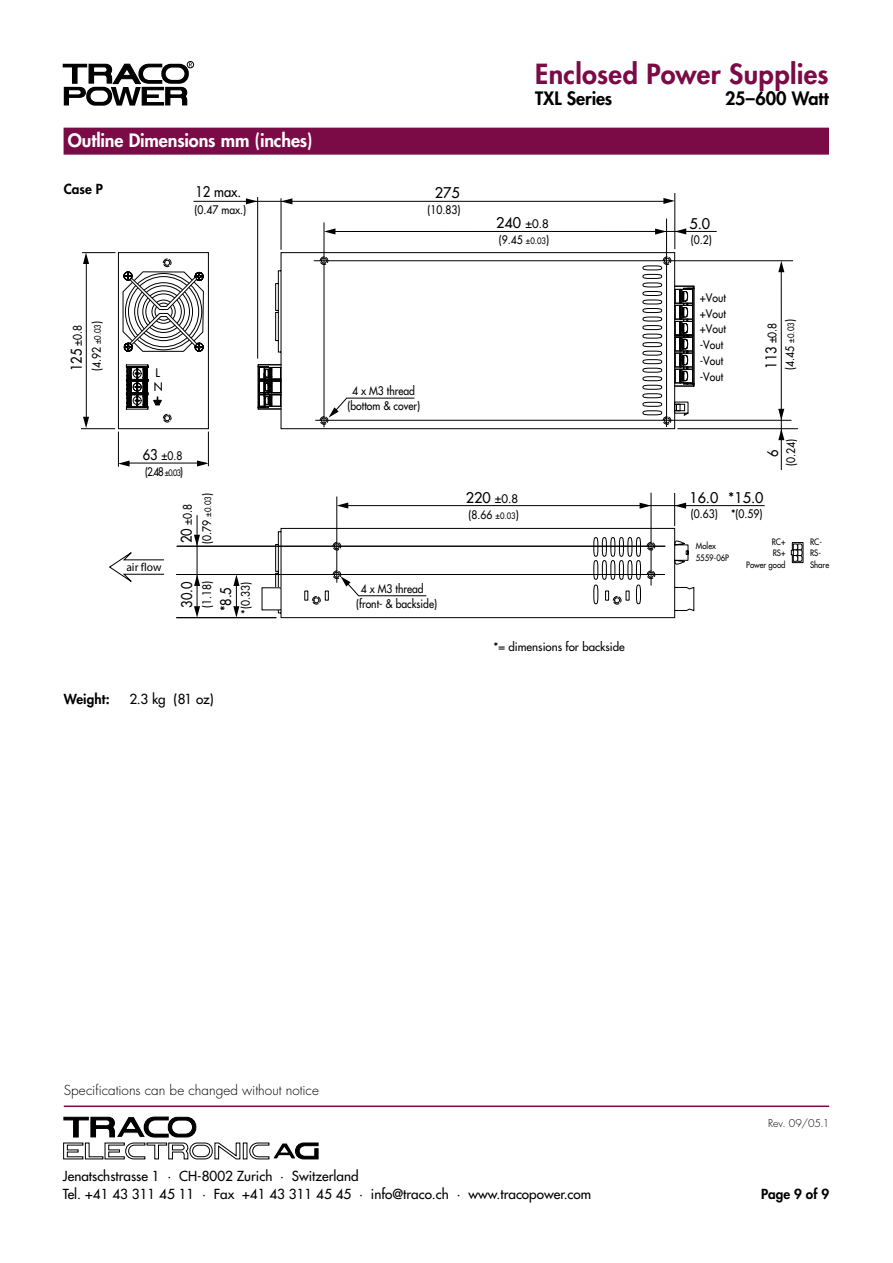
<style>
.page{position:relative;width:893px;height:1263px;background:#fff}
.page>*{position:absolute;margin:0;border:0;box-sizing:border-box;transform-origin:0 0}
.t1{font:800 27px "Futura";letter-spacing:.01em;color:#7b0b46}
.Liste_Titel_Heavy{font:800 18px "Futura";letter-spacing:-.005em;color:#fff}
.t2{font:800 18px "Futura";letter-spacing:-.005em;color:#000}
.t3{font:14.4px "Futura";color:#000;scale:.9 1}
.t4{font:14.4px "Futura";color:#000}
.Text_Heavy{font:13.5px/18px "Futura";color:#000}
.t5{font:300 13.5px "Futura";color:#000}
.Text_Heavy-2{font:800 13.5px "Futura";letter-spacing:.005em;color:#000}
.t6{font:11.55px/15.9px "Futura";color:#000;scale:.9 1}
.t7{font:11.55px/15.9px "Futura";color:#000}
.t8{font:11.55px "Myriad";color:#000}
.t9{font:300 10.5px "Futura";color:#000}
.t10{font:8.7px/11.6px "Futura";color:#000;scale:.9 1}
.s1{font-size:14.4px}
.s2{font-size:8.7px}
</style>
<div class="page">
<div style="left:187px;top:61px;width:7px;height:7px;border:1px solid #000;border-radius:50%"></div>
<svg style="left:63px;top:63px;width:129px;height:43px"></svg>
<hr style="left:64px;top:1105px;width:765px;height:2px;background:#7b0b46">
<div style="left:64px;top:128px;width:765px;height:27px;background:#7b0b46"></div>
<svg style="left:63px;top:1116px;width:256px;height:44px"></svg>
<hr style="left:86px;top:258px;width:1px;height:163px;background:#000">
<hr style="left:82px;top:252px;width:34px;height:1px;background:#000">
<hr style="left:81px;top:428px;width:34px;height:1px;background:#000">
<svg style="left:83px;top:253px;width:6px;height:11px"></svg>
<svg style="left:83px;top:417px;width:6px;height:11px"></svg>
<hr style="left:281px;top:198px;width:1px;height:52px;background:#000">
<svg style="left:246px;top:198px;width:11px;height:6px"></svg>
<hr style="left:194px;top:201px;width:473px;height:1px;background:#000">
<svg style="left:663px;top:198px;width:12px;height:6px"></svg>
<svg style="left:281px;top:198px;width:11px;height:6px"></svg>
<hr style="left:257px;top:197px;width:1px;height:162px;background:#000">
<hr style="left:344px;top:505px;width:421px;height:1px;background:#000">
<hr style="left:316px;top:420px;width:475px;height:1px;background:#000">
<hr style="left:314px;top:260px;width:479px;height:1px;background:#000">
<hr style="left:678px;top:428px;width:120px;height:1px;background:#000">
<svg style="left:778px;top:429px;width:6px;height:11px"></svg>
<svg style="left:778px;top:409px;width:6px;height:11px"></svg>
<hr style="left:781px;top:270px;width:1px;height:200px;background:#000">
<svg style="left:778px;top:261px;width:6px;height:11px"></svg>
<hr style="left:176px;top:617px;width:100px;height:1px;background:#000">
<svg style="left:194px;top:606px;width:6px;height:11px"></svg>
<hr style="left:197px;top:515px;width:1px;height:95px;background:#000">
<hr style="left:675px;top:193px;width:1px;height:56px;background:#000">
<hr style="left:324px;top:223px;width:1px;height:204px;background:#000">
<hr style="left:666px;top:219px;width:1px;height:208px;background:#000">
<svg style="left:655px;top:229px;width:12px;height:2px"></svg>
<svg style="left:675px;top:228px;width:11px;height:3px"></svg>
<svg style="left:324px;top:228px;width:11px;height:3px"></svg>
<svg style="left:109px;top:231px;width:608px;height:353px"></svg>
<svg style="left:233px;top:574px;width:6px;height:43px"></svg>
<svg style="left:642px;top:256px;width:53px;height:169px"></svg>
<svg style="left:275px;top:528px;width:529px;height:90px"></svg>
<p class="Liste_Titel_Heavy" style="left:68px;top:129px;width:246px">Outline Dimensions mm (inches)</p>
<p class="Text_Heavy-2" style="left:64px;top:180px;width:41px">Case P</p>
<p class="t3" style="left:195px;top:183px;width:53px">12 max.</p>
<p class="t4" style="left:435px;top:184px;width:26px">275</p>
<p class="t6" style="left:194px;top:201px;width:59px">(0.47 max.)</p>
<p class="t6" style="left:427px;top:202px;width:38px">(10.83)</p>
<p class="t6" style="left:68px;top:371px;width:57px;line-height:18.8px;rotate:-90deg"><span class="s1">125</span> ±0.8 (4.92 <span class="s2">±0.03</span>)</p>
<p class="t7" style="left:154px;top:365px;width:11px;line-height:14.5px">L<br>N</p>
<p class="t6" style="left:143px;top:448px;width:46px"><span class="s1">63</span> ±0.8 (2.48 <span class="s2">±0.03</span>)</p>
<p class="t6" style="left:347px;top:383px;width:82px;line-height:15px;text-align:center">4 x M3 thread (bottom &amp; cover)</p>
<p class="t1" style="left:535px;top:57px;width:295px">Enclosed Power Supplies</p>
<p class="t2" style="left:535px;top:87px;width:79px">TXL Series</p>
<p class="t2" style="left:725px;top:87px;width:105px">25–600 Watt</p>
<p class="t7" style="left:496px;top:216px;width:54px"><span class="s1">240</span> ±0.8 (9.45 <span class="s2">±0.03</span>)</p>
<p class="t4" style="left:689px;top:214px;width:22px">5.0</p>
<p class="t6" style="left:691px;top:231px;width:25px">(0.2)</p>
<p class="t6" style="left:700px;top:290px;width:30px">+Vout +Vout +Vout -Vout -Vout -Vout</p>
<p class="t6" style="left:763px;top:370px;width:57px;line-height:17.7px;rotate:-90deg"><span class="s1">113</span> ±0.8 (4.45 <span class="s2">±0.03</span>)</p>
<p class="t3" style="left:764px;top:457px;width:10px;rotate:-90deg">6</p>
<p class="t6" style="left:783px;top:466px;width:32px;rotate:-90deg">(0.24)</p>
<p class="t8" style="left:126px;top:561px;width:37px">air flow</p>
<p class="t6" style="left:178px;top:544px;width:57px;line-height:19px;rotate:-90deg"><span class="s1">20</span> ±0.8 (0.79 <span class="s2">±0.03</span>)</p>
<p class="t3" style="left:178px;top:607px;width:31px;rotate:-90deg">30.0</p>
<p class="t6" style="left:199px;top:608px;width:32px;rotate:-90deg">(1.18)</p>
<p class="t3" style="left:217px;top:611px;width:29px;rotate:-90deg">*8.5</p>
<p class="t6" style="left:237px;top:613px;width:36px;rotate:-90deg">*(0.33)</p>
<p class="t6" style="left:356px;top:581px;width:91px;line-height:15px;text-indent:5px">4 x M3 thread (front- &amp; backside)</p>
<p class="Text_Heavy-2" style="left:64px;top:690px;width:48px">Weight:</p>
<p class="Text_Heavy" style="left:129px;top:690px;width:86px">2.3 kg (81 oz)</p>
<p class="t7" style="left:466px;top:490px;width:54px"><span class="s1">220</span> ±0.8 (8.66 <span class="s2">±0.03</span>)</p>
<p class="t7" style="left:493px;top:639px;width:133px">*= dimensions for backside</p>
<p class="t4" style="left:689px;top:488px;width:31px">16.0</p>
<p class="t6" style="left:691px;top:506px;width:32px">(0.63)</p>
<p class="t4" style="left:728px;top:488px;width:37px">*15.0</p>
<p class="t6" style="left:731px;top:506px;width:36px">*(0.59)</p>
<p class="t10" style="left:696px;top:540px;width:39px">Molex<br>5559-06P</p>
<p class="t10" style="left:746px;top:536px;width:45px;text-align:right">RC+<br>RS+<br>Power good</p>
<p class="t10" style="left:810px;top:536px;width:23px">RC-<br>RS-<br>Share</p>
<p class="t5" style="left:64px;top:1082px;width:257px">Specifications can be changed without notice</p>
<p class="Text_Heavy" style="left:63px;top:1167px;width:530px">Jenatschstrasse 1 · CH-8002 Zurich · Switzerland<br>Tel. +41 43 311 45 11 · Fax +41 43 311 45 45 · info@traco.ch · www.tracopower.com</p>
<p class="t9" style="left:768px;top:1116px;width:63px">Rev. 09/05.1</p>
<p class="Text_Heavy-2" style="left:761px;top:1186px;width:70px">Page 9 of 9</p>
</div>
